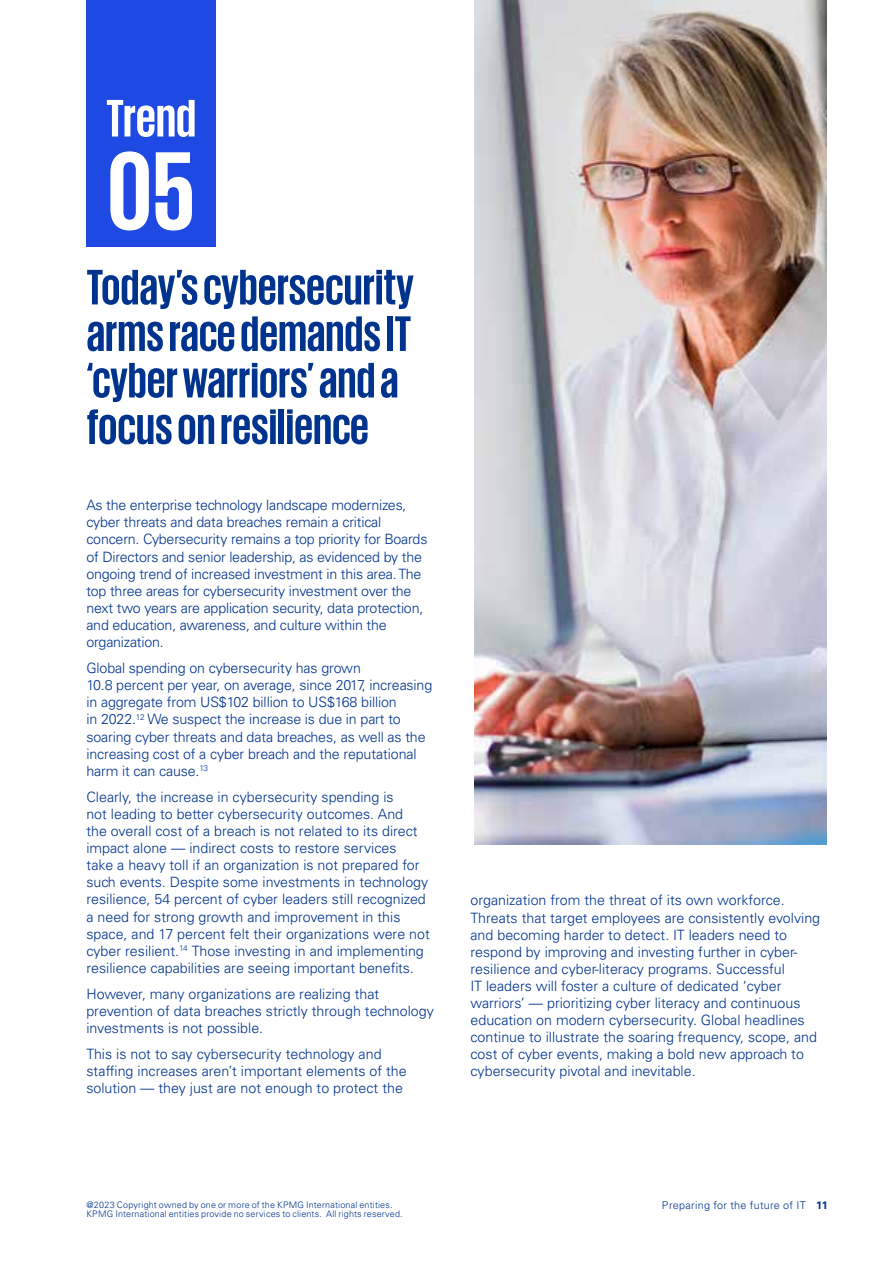
<style>
.page{position:relative;width:893px;height:1263px;background:#fff}
.page>*{position:absolute;margin:0;border:0;box-sizing:border-box;transform-origin:0 0}
.t1{font:700 114px "KPMG";color:#fff}
.t2{font:700 54px "KPMG";letter-spacing:-.005em;color:#fff}
.t3{font:700 51px/46.5px "KPMG";color:#00338d}
.t4{font:300 14.25px/17.1px "Univers LT Std";color:#00338d}
.t5{font:300 10.8px "Univers LT Std";letter-spacing:.025em;color:#00338d}
.t6{font:300 9px "Univers LT Std";letter-spacing:.02em;color:#00338d}
.s1{font-weight:700}
</style>
<div class="page">
<img style="left:474px;top:0;width:352px;height:844px">
<div style="left:86px;top:0;width:130px;height:246px;background:#1e49e2"></div>
<h2 class="t2" style="left:106px;top:91px;width:92px">Trend</h2>
<h1 class="t1" style="left:107px;top:134px;width:89px">05</h1>
<h3 class="t3" style="left:86px;top:262px;width:329px">Today’s cybersecurity arms race demands IT ‘cyber warriors’ and a focus on resilience</h3>
<p class="t4" style="left:86px;top:497px;width:343px">As the enterprise technology landscape modernizes, cyber threats and data breaches remain a critical concern. Cybersecurity remains a top priority for Boards of Directors and senior leadership, as evidenced by the ongoing trend of increased investment in this area. The top three areas for cybersecurity investment over the next two years are application security, data protection, and education, awareness, and culture within the organization.</p>
<p class="t4" style="left:86px;top:659px;width:347px">Global spending on cybersecurity has grown<br>10.8 percent per year, on average, since 2017, increasing in aggregate from US$102 billion to US$168 billion<br>in 2022.<sup>12</sup> We suspect the increase is due in part to soaring cyber threats and data breaches, as well as the increasing cost of a cyber breach and the reputational harm it can cause.<sup>13</sup></p>
<p class="t4" style="left:86px;top:788px;width:345px">Clearly, the increase in cybersecurity spending is<br>not leading to better cybersecurity outcomes. And<br>the overall cost of a breach is not related to its direct impact alone — indirect costs to restore services<br>take a heavy toll if an organization is not prepared for such events. Despite some investments in technology resilience, 54 percent of cyber leaders still recognized a need for strong growth and improvement in this space, and 17 percent felt their organizations were not cyber resilient.<sup>14</sup> Those investing in and implementing resilience capabilities are seeing important benefits.</p>
<p class="t4" style="left:86px;top:985px;width:349px">However, many organizations are realizing that prevention of data breaches strictly through technology investments is not possible.</p>
<p class="t4" style="left:86px;top:1046px;width:322px">This is not to say cybersecurity technology and staffing increases aren’t important elements of the solution — they just are not enough to protect the</p>
<p class="t4" style="left:470px;top:892px;width:351px">organization from the threat of its own workforce.<br>Threats that target employees are consistently evolving and becoming harder to detect. IT leaders need to respond by improving and investing further in cyber&shy;resilience and cyber-literacy programs. Successful<br>IT leaders will foster a culture of dedicated ‘cyber warriors’ — prioritizing cyber literacy and continuous education on modern cybersecurity. Global headlines continue to illustrate the soaring frequency, scope, and cost of cyber events, making a bold new approach to cybersecurity pivotal and inevitable.</p>
<p class="t6" style="left:86px;top:1199px;width:308px">@2023 Copyright owned by one or more of the KPMG International entities.</p>
<p class="t5" style="left:662px;top:1198px;width:167px">Preparing for the future of IT <span class="s1">11</span></p>
<p class="t6" style="left:86px;top:1208px;width:318px">KPMG International entities provide no services to clients. All rights reserved.</p>
</div>
